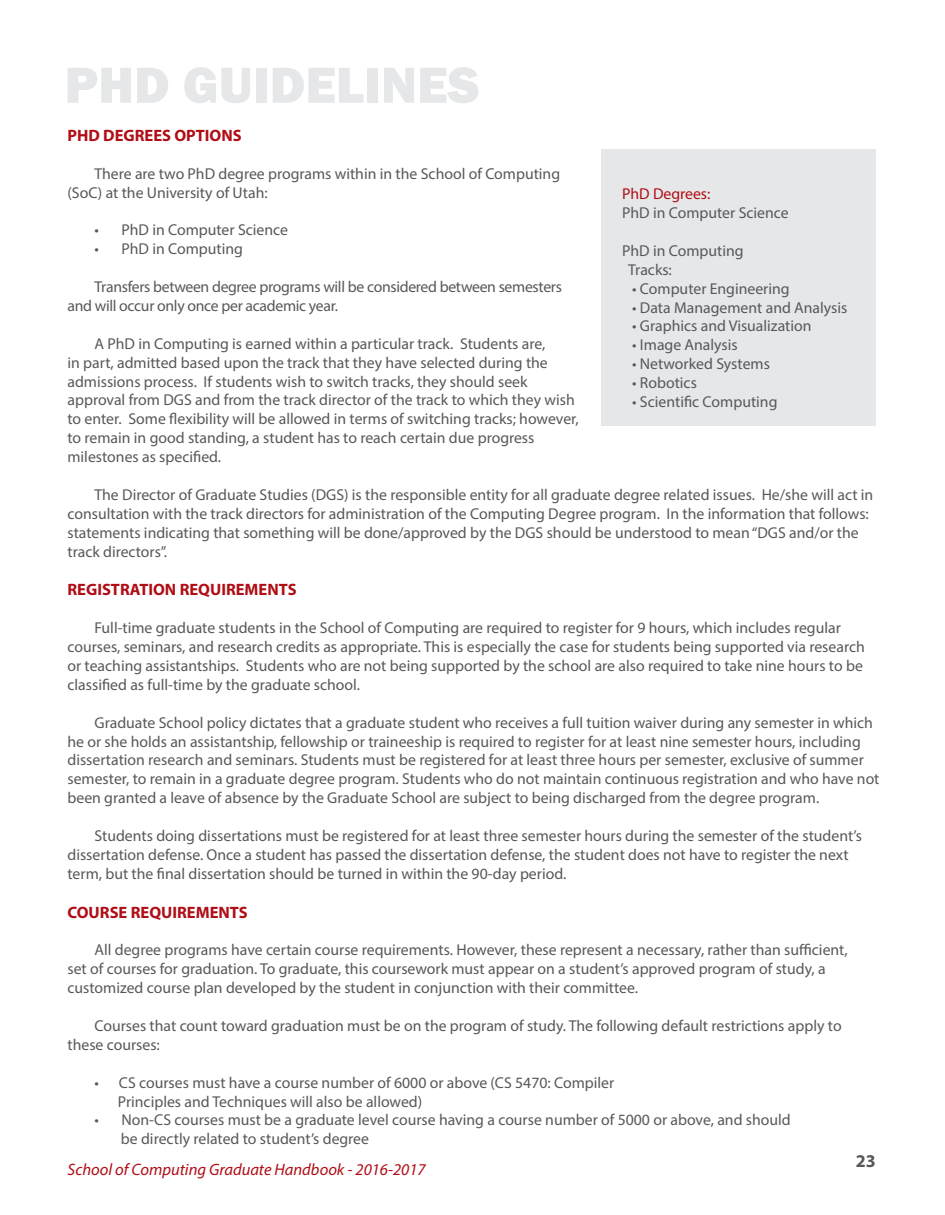
<style>
.page{position:relative;width:945px;height:1215px;background:#fff}
.page>*{position:absolute;margin:0;border:0;box-sizing:border-box;transform-origin:0 0}
.t1{font:800 52.5px "Franklin Gothic";color:#e6e7e9}
.t2{font:700 18px "Myriad Pro";color:#57585a}
.t3{font:700 16.5px "Myriad Pro";color:#b00d15}
.t4{font:italic 16.5px "Myriad Pro";color:#b00d15}
.t5{font:15.75px/18.9px "Myriad Pro";color:#57585a}
.t6{font:15.75px/18.9px "Myriad Pro";letter-spacing:-.02em;color:#57585a}
.t7{font:15.75px "Myriad Pro";color:#b00d15}
</style>
<div class="page">
<div style="left:601px;top:150px;width:275px;height:276px;background:#e6e7e9"></div>
<p class="t1" style="left:64px;top:51px;width:417px">PHD GUIDELINES</p>
<p class="t3" style="left:68px;top:125px;width:176px">PHD DEGREES OPTIONS</p>
<p class="t5" style="left:68px;top:164px;width:494px;text-indent:27px">There are two PhD degree programs within in the School of Computing (SoC) at the University of Utah:</p>
<p class="t5" style="left:94px;top:220px;width:195px">• PhD in Computer Science</p>
<p class="t5" style="left:94px;top:239px;width:150px">• PhD in Computing</p>
<p class="t6" style="left:68px;top:277px;width:496px;text-indent:27px">Transfers between degree programs will be considered between semesters and will occur only once per academic year.</p>
<p class="t5" style="left:68px;top:334px;width:513px;text-indent:27px">A PhD in Computing is earned within a particular track. Students are,<br>in part, admitted based upon the track that they have selected during the admissions process. If students wish to switch tracks, they should seek approval from DGS and from the track director of the track to which they wish to enter. Some flexibility will be allowed in terms of switching tracks; however, to remain in good standing, a student has to reach certain due progress milestones as specified.</p>
<p class="t5" style="left:68px;top:485px;width:807px;text-indent:27px">The Director of Graduate Studies (DGS) is the responsible entity for all graduate degree related issues. He/she will act in consultation with the track directors for administration of the Computing Degree program. In the information that follows: statements indicating that something will be done/approved by the DGS should be understood to mean “DGS and/or the track directors”.</p>
<p class="t3" style="left:68px;top:579px;width:231px">REGISTRATION REQUIREMENTS</p>
<p class="t5" style="left:68px;top:618px;width:799px;text-indent:27px">Full-time graduate students in the School of Computing are required to register for 9 hours, which includes regular courses, seminars, and research credits as appropriate. This is especially the case for students being supported via research or teaching assistantships. Students who are not being supported by the school are also required to take nine hours to be classified as full-time by the graduate school.</p>
<p class="t5" style="left:68px;top:713px;width:814px;text-indent:27px">Graduate School policy dictates that a graduate student who receives a full tuition waiver during any semester in which he or she holds an assistantship, fellowship or traineeship is required to register for at least nine semester hours, including dissertation research and seminars. Students must be registered for at least three hours per semester, exclusive of summer semester, to remain in a graduate degree program. Students who do not maintain continuous registration and who have not been granted a leave of absence by the Graduate School are subject to being discharged from the degree program.</p>
<p class="t5" style="left:68px;top:826px;width:796px;text-indent:27px">Students doing dissertations must be registered for at least three semester hours during the semester of the student’s dissertation defense. Once a student has passed the dissertation defense, the student does not have to register the next term, but the final dissertation should be turned in within the 90-day period.</p>
<p class="t3" style="left:68px;top:901px;width:182px">COURSE REQUIREMENTS</p>
<p class="t5" style="left:68px;top:940px;width:782px;text-indent:27px">All degree programs have certain course requirements. However, these represent a necessary, rather than sufficient, set of courses for graduation. To graduate, this coursework must appear on a student’s approved program of study, a customized course plan developed by the student in conjunction with their committee.</p>
<p class="t5" style="left:68px;top:1016px;width:776px;text-indent:27px">Courses that count toward graduation must be on the program of study. The following default restrictions apply to these courses:</p>
<p class="t5" style="left:94px;top:1073px;width:521px">• CS courses must have a course number of 6000 or above (CS 5470: Compiler</p>
<p class="t5" style="left:118px;top:1092px;width:306px">Principles and Techniques will also be allowed)</p>
<p class="t5" style="left:121px;top:1110px;width:671px;text-indent:-26px">• Non-CS courses must be a graduate level course having a course number of 5000 or above, and should be directly related to student’s degree</p>
<p class="t7" style="left:622px;top:184px;width:90px">PhD Degrees:</p>
<p class="t5" style="left:622px;top:203px;width:168px">PhD in Computer Science</p>
<p class="t5" style="left:622px;top:241px;width:123px">PhD in Computing</p>
<p class="t5" style="left:628px;top:260px;width:45px">Tracks:</p>
<p class="t5" style="left:632px;top:279px;width:159px">• Computer Engineering</p>
<p class="t5" style="left:632px;top:298px;width:217px">• Data Management and Analysis</p>
<p class="t5" style="left:632px;top:317px;width:181px">• Graphics and Visualization</p>
<p class="t5" style="left:632px;top:335px;width:107px">• Image Analysis</p>
<p class="t5" style="left:632px;top:354px;width:139px">• Networked Systems</p>
<p class="t5" style="left:632px;top:373px;width:66px">• Robotics</p>
<p class="t5" style="left:632px;top:392px;width:147px">• Scientific Computing</p>
<p class="t4" style="left:68px;top:1159px;width:360px">School of Computing Graduate Handbook - 2016-2017</p>
<p class="t2" style="left:856px;top:1149px;width:21px">23</p>
</div>
